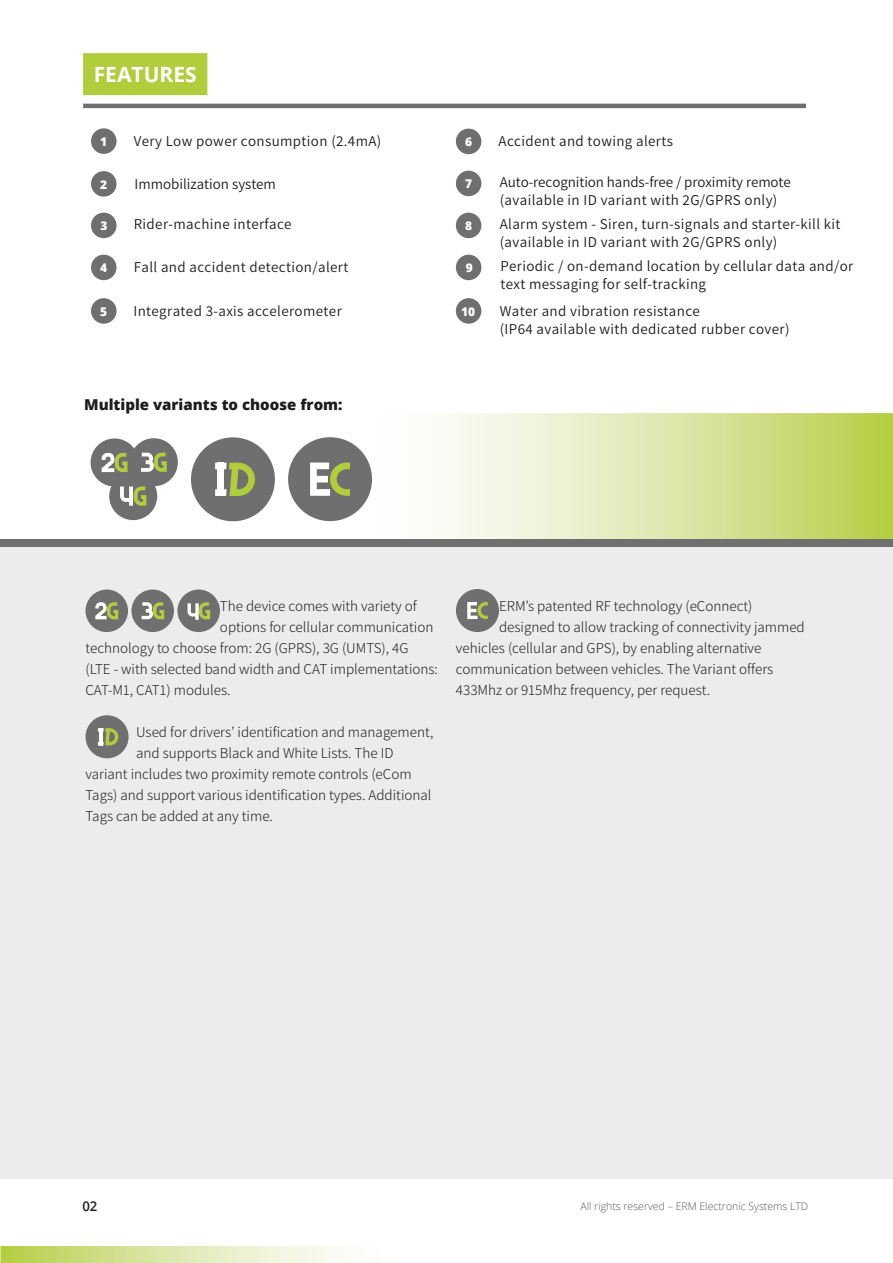
<style>
.page{position:relative;width:893px;height:1263px;background:#fff}
.page>*{position:absolute;margin:0;border:0;box-sizing:border-box;transform-origin:0 0}
.t1{font:700 21px "Open Sans";color:#fff}
.t2{font:300 15px "Assistant";color:#1d1d1b}
.t3{font:15px/18px "Assistant";letter-spacing:.025em;color:#1d1d1b}
.t4{font:15px/21px "Myriad Pro";color:#1d1d1b}
.t5{font:15px/18px "Assistant";letter-spacing:-.005em;color:#1d1d1b}
.t6{font:800 15px "Open Sans";color:#1d1d1b}
.t7{font:15px "Assistant";color:#1d1d1b}
.t8{font:600 13.5px "Open Sans";color:#1d1d1b}
.t9{font:800 12px "Open Sans";color:#fff}
.t10{font:300 10.5px "Open Sans";color:#5c5856}
</style>
<div class="page">
<svg style="left:285px;top:103px;width:290px;height:178px"></svg>
<svg style="left:575px;top:103px;width:231px;height:6px"></svg>
<svg style="left:0;top:1246px;width:342px;height:17px;background:#dbe6a8"></svg>
<div style="left:83px;top:53px;width:124px;height:42px;background:#b2cd3b"></div>
<hr style="left:83px;top:104px;width:723px;height:4px;background:#706f6f">
<svg style="left:90px;top:413px;width:803px;height:128px"></svg>
<div style="left:0;top:539px;width:892px;height:9px;background:#706f6f"></div>
<div style="left:0;top:548px;width:893px;height:631px;background:#edeced"></div>
<div style="left:456px;top:298px;width:25px;height:26px;background:#706f6f;border-radius:50%"></div>
<div style="left:456px;top:255px;width:25px;height:25px;background:#706f6f;border-radius:50%"></div>
<div style="left:456px;top:213px;width:25px;height:25px;background:#706f6f;border-radius:50%"></div>
<div style="left:456px;top:171px;width:25px;height:25px;background:#706f6f;border-radius:50%"></div>
<div style="left:456px;top:129px;width:25px;height:25px;background:#706f6f;border-radius:50%"></div>
<div style="left:91px;top:298px;width:26px;height:26px;background:#706f6f;border-radius:50%"></div>
<div style="left:91px;top:255px;width:26px;height:25px;background:#706f6f;border-radius:50%"></div>
<div style="left:91px;top:213px;width:26px;height:25px;background:#706f6f;border-radius:50%"></div>
<div style="left:91px;top:171px;width:26px;height:26px;background:#706f6f;border-radius:50%"></div>
<div style="left:91px;top:128px;width:26px;height:26px;background:#706f6f;border-radius:50%"></div>
<div style="left:191px;top:437px;width:84px;height:84px;background:#706f6f;border-radius:50%"></div>
<svg style="left:215px;top:463px;width:40px;height:33px"></svg>
<div style="left:130px;top:438px;width:48px;height:48px;background:#706f6f;border-radius:50%"></div>
<div style="left:109px;top:472px;width:48px;height:48px;background:#706f6f;border-radius:50%"></div>
<div style="left:91px;top:438px;width:48px;height:48px;background:#706f6f;border-radius:50%"></div>
<svg style="left:102px;top:453px;width:65px;height:53px"></svg>
<div style="left:288px;top:437px;width:84px;height:84px;background:#706f6f;border-radius:50%"></div>
<svg style="left:310px;top:462px;width:40px;height:34px"></svg>
<div style="left:85px;top:589px;width:43px;height:43px;background:#706f6f;border-radius:50%"></div>
<svg style="left:95px;top:592px;width:24px;height:27px"></svg>
<div style="left:177px;top:589px;width:43px;height:43px;background:#706f6f;border-radius:50%"></div>
<svg style="left:188px;top:592px;width:32px;height:28px"></svg>
<div style="left:131px;top:589px;width:43px;height:43px;background:#706f6f;border-radius:50%"></div>
<svg style="left:142px;top:592px;width:28px;height:27px"></svg>
<div style="left:85px;top:715px;width:44px;height:43px;background:#706f6f;border-radius:50%"></div>
<svg style="left:94px;top:718px;width:27px;height:27px"></svg>
<div style="left:456px;top:589px;width:43px;height:43px;background:#706f6f;border-radius:50%"></div>
<svg style="left:464px;top:592px;width:28px;height:27px"></svg>
<h1 class="t1" style="left:94px;top:60px;width:105px">FEATURES</h1>
<p class="t9" style="left:100px;top:133px;width:9px">1</p>
<p class="t3" style="left:134px;top:131px;width:249px">Very Low power consumption (2.4mA)</p>
<p class="t9" style="left:100px;top:175px;width:9px">2</p>
<p class="t7" style="left:134px;top:173px;width:143px">Immobilization system</p>
<p class="t9" style="left:100px;top:216px;width:9px">3</p>
<p class="t3" style="left:134px;top:214px;width:159px">Rider-machine interface</p>
<p class="t9" style="left:100px;top:259px;width:9px">4</p>
<p class="t3" style="left:134px;top:257px;width:216px">Fall and accident detection/alert</p>
<p class="t9" style="left:465px;top:132px;width:9px">6</p>
<p class="t3" style="left:499px;top:131px;width:176px">Accident and towing alerts</p>
<p class="t9" style="left:456px;top:134px;width:18px">44</p>
<p class="t4" style="left:501px;top:135px;width:131px">Embedded antennas</p>
<p class="t9" style="left:456px;top:172px;width:18px">55</p>
<p class="t4" style="left:501px;top:173px;width:143px">Immobilization system</p>
<p class="t4" style="left:501px;top:211px;width:131px">Geo-zone protection</p>
<p class="t4" style="left:501px;top:249px;width:279px">Dedicated single wire com port, for Add-Ons and Accessoriess</p>
<p class="t9" style="left:465px;top:174px;width:9px">7</p>
<p class="t5" style="left:500px;top:172px;width:293px">Auto-recognition hands-free / proximity remote (available in ID variant with 2G/GPRS only)</p>
<p class="t9" style="left:465px;top:217px;width:9px">8</p>
<p class="t3" style="left:500px;top:214px;width:342px">Alarm system - Siren, turn-signals and starter-kill kit (available in ID variant with 2G/GPRS only)</p>
<p class="t9" style="left:466px;top:258px;width:9px">9</p>
<p class="t3" style="left:500px;top:256px;width:354px">Periodic / on-demand location by cellular data and/or text messaging for self-tracking</p>
<p class="t9" style="left:100px;top:303px;width:9px">5</p>
<p class="t3" style="left:133px;top:301px;width:210px">Integrated 3-axis accelerometer</p>
<p class="t9" style="left:461px;top:303px;width:16px">10</p>
<p class="t3" style="left:500px;top:301px;width:291px">Water and vibration resistance<br>(IP64 available with dedicated rubber cover)</p>
<p class="t6" style="left:84px;top:393px;width:260px">Multiple variants to choose from:</p>
<p class="t2" style="left:220px;top:596px;width:198px">The device comes with variety of</p>
<p class="t2" style="left:220px;top:617px;width:215px">options for cellular communication</p>
<p class="t2" style="left:85px;top:638px;width:324px">technology to choose from: 2G (GPRS), 3G (UMTS), 4G</p>
<p class="t2" style="left:85px;top:659px;width:354px">(LTE - with selected band width and CAT implementations:</p>
<p class="t2" style="left:85px;top:680px;width:147px">CAT-M1, CAT1) modules.</p>
<p class="t2" style="left:136px;top:722px;width:299px">Used for drivers’ identification and management,</p>
<p class="t2" style="left:136px;top:743px;width:259px">and supports Black and White Lists. The ID</p>
<p class="t2" style="left:85px;top:764px;width:328px">variant includes two proximity remote controls (eCom</p>
<p class="t2" style="left:85px;top:785px;width:348px">Tags) and support various identification types. Additional</p>
<p class="t2" style="left:85px;top:806px;width:189px">Tags can be added at any time.</p>
<p class="t2" style="left:499px;top:596px;width:255px">ERM’s patented RF technology (eConnect)</p>
<p class="t2" style="left:499px;top:617px;width:307px">designed to allow tracking of connectivity jammed</p>
<p class="t2" style="left:456px;top:638px;width:307px">vehicles (cellular and GPS), by enabling alternative</p>
<p class="t2" style="left:456px;top:659px;width:319px">communication between vehicles. The Variant offers</p>
<p class="t2" style="left:456px;top:680px;width:256px">433Mhz or 915Mhz frequency, per request.</p>
<p class="t8" style="left:82px;top:1197px;width:16px">02</p>
<p class="t10" style="left:580px;top:1198px;width:229px">All rights reserved – ERM Electronic Systems LTD</p>
</div>
